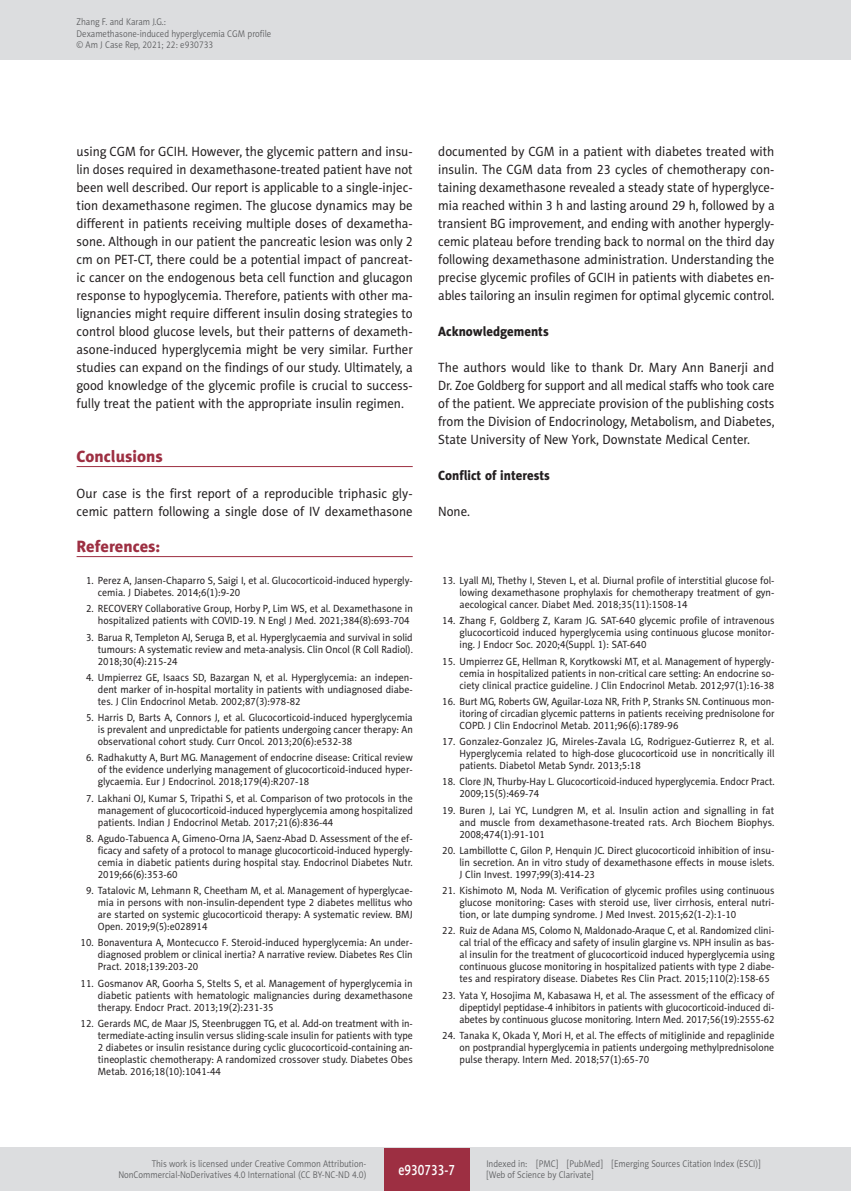
<style>
.page{position:relative;width:851px;height:1191px;background:#fff}
.page>*{position:absolute;margin:0;border:0;box-sizing:border-box;transform-origin:0 0}
.AJCR_Headline_1{font:16.5px "Naomi Sans EFN Heavy";color:#9d2f42}
.AJCR_Referencje_Tytu{font:16.5px "Naomi Sans EFN Heavy";color:#9d2f42}
.t1{font:15px "Naomi Sans EFN Medium";color:#fff;scale:.8 1}
.AJCR_Body{font:13.5px/18px "Naomi Sans EFN";color:#231f20;text-align:justify;scale:.95 1}
.AJCR_Body-2{font:13.5px/18px "Naomi Sans EFN";color:#231f20;scale:.96 1}
.AJCR_Headline_2{font:13.5px "Naomi Sans EFN Heavy";color:#231f20;scale:.95 1}
.AJCR_Referencje_punk{font:10.5px/12px "Naomi Sans EFN";color:#231f20;text-align:justify;scale:.95 1}
.AJCR_Referencje_punk-2{font:10.5px/12px "Naomi Sans EFN";color:#231f20;text-align:justify;scale:.94 1}
.AJCR_Referencje_punk-3{font:10.5px/12px "Naomi Sans EFN";color:#231f20;text-align:justify;scale:.96 1}
.t2{font:9.75px/11.2px "Naomi Sans EFN Light";color:#57585a;scale:.9 1}
</style>
<div class="page">
<hr style="left:77px;top:466px;width:335px;height:1px;background:#9d2f42">
<hr style="left:77px;top:556px;width:335px;height:1px;background:#9d2f42">
<div style="left:0;top:0;width:850px;height:60px;background:#dcdddf"></div>
<div style="left:0;top:1148px;width:850px;height:43px;background:#dcdddf"></div>
<div style="left:384px;top:1147px;width:85px;height:43px;background:#9d2f42"></div>
<p class="t2" style="left:77px;top:16px;width:218px">Zhang F. and Karam J.G.:<br>Dexamethasone-induced hyperglycemia CGM profile © Am J Case Rep, 2021; 22: e930733</p>
<p class="AJCR_Body" style="left:77px;top:142px;width:355px">using CGM for GCIH. However, the glycemic pattern and insu&shy;lin doses required in dexamethasone-treated patient have not been well described. Our report is applicable to a single-injec&shy;tion dexamethasone regimen. The glucose dynamics may be different in patients receiving multiple doses of dexametha&shy;sone. Although in our patient the pancreatic lesion was only 2 cm on PET-CT, there could be a potential impact of pancreat&shy;ic cancer on the endogenous beta cell function and glucagon response to hypoglycemia. Therefore, patients with other ma&shy;lignancies might require different insulin dosing strategies to control blood glucose levels, but their patterns of dexameth&shy;asone-induced hyperglycemia might be very similar. Further studies can expand on the findings of our study. Ultimately, a good knowledge of the glycemic profile is crucial to success&shy;fully treat the patient with the appropriate insulin regimen.</p>
<p class="AJCR_Headline_1" style="left:77px;top:446px;width:88px">Conclusions</p>
<p class="AJCR_Body-2" style="left:77px;top:484px;width:351px">Our case is the first report of a reproducible triphasic gly&shy;cemic pattern following a single dose of IV dexamethasone</p>
<p class="AJCR_Referencje_Tytu" style="left:77px;top:536px;width:85px">References:</p>
<p class="AJCR_Referencje_punk" style="left:98px;top:574px;width:333px;text-indent:-12px">1. Perez A, Jansen-Chaparro S, Saigi I, et al. Glucocorticoid-induced hypergly&shy;cemia. J Diabetes. 2014;6(1):9-20</p>
<p class="AJCR_Referencje_punk" style="left:98px;top:603px;width:333px;text-indent:-12px">2. RECOVERY Collaborative Group, Horby P, Lim WS, et al. Dexamethasone in hospitalized patients with COVID-19. N Engl J Med. 2021;384(8):693-704</p>
<p class="AJCR_Referencje_punk-2" style="left:98px;top:631px;width:336px;text-indent:-12px">3. Barua R, Templeton AJ, Seruga B, et al. Hyperglycaemia and survival in solid tumours: A systematic review and meta-analysis. Clin Oncol (R Coll Radiol).<br>2018;30(4):215-24</p>
<p class="AJCR_Referencje_punk" style="left:98px;top:671px;width:333px;text-indent:-12px">4. Umpierrez GE, Isaacs SD, Bazargan N, et al. Hyperglycemia: an indepen&shy;dent marker of in-hospital mortality in patients with undiagnosed diabe&shy;tes. J Clin Endocrinol Metab. 2002;87(3):978-82</p>
<p class="AJCR_Referencje_punk" style="left:98px;top:711px;width:333px;text-indent:-12px">5. Harris D, Barts A, Connors J, et al. Glucocorticoid-induced hyperglycemia is prevalent and unpredictable for patients undergoing cancer therapy: An observational cohort study. Curr Oncol. 2013;20(6):e532-38</p>
<p class="AJCR_Referencje_punk" style="left:98px;top:752px;width:333px;text-indent:-12px">6. Radhakutty A, Burt MG. Management of endocrine disease: Critical review of the evidence underlying management of glucocorticoid-induced hyper&shy;glycaemia. Eur J Endocrinol. 2018;179(4):R207-18</p>
<p class="AJCR_Referencje_punk" style="left:98px;top:792px;width:333px;text-indent:-12px">7. Lakhani OJ, Kumar S, Tripathi S, et al. Comparison of two protocols in the management of glucocorticoid-induced hyperglycemia among hospitalized patients. Indian J Endocrinol Metab. 2017;21(6):836-44</p>
<p class="AJCR_Referencje_punk" style="left:98px;top:832px;width:333px;text-indent:-12px">8. Agudo-Tabuenca A, Gimeno-Orna JA, Saenz-Abad D. Assessment of the ef&shy;ficacy and safety of a protocol to manage glucocorticoid-induced hypergly&shy;cemia in diabetic patients during hospital stay. Endocrinol Diabetes Nutr.<br>2019;66(6):353-60</p>
<p class="AJCR_Referencje_punk" style="left:98px;top:884px;width:333px;text-indent:-12px">9. Tatalovic M, Lehmann R, Cheetham M, et al. Management of hyperglycae&shy;mia in persons with non-insulin-dependent type 2 diabetes mellitus who are started on systemic glucocorticoid therapy: A systematic review. BMJ Open. 2019;9(5):e028914</p>
<p class="AJCR_Referencje_punk" style="left:98px;top:937px;width:333px;text-indent:-17px">10. Bonaventura A, Montecucco F. Steroid-induced hyperglycemia: An under&shy;diagnosed problem or clinical inertia? A narrative review. Diabetes Res Clin Pract. 2018;139:203-20</p>
<p class="AJCR_Referencje_punk" style="left:98px;top:977px;width:333px;text-indent:-17px">11. Gosmanov AR, Goorha S, Stelts S, et al. Management of hyperglycemia in diabetic patients with hematologic malignancies during dexamethasone therapy. Endocr Pract. 2013;19(2):231-35</p>
<p class="AJCR_Referencje_punk-2" style="left:98px;top:1017px;width:336px;text-indent:-17px">12. Gerards MC, de Maar JS, Steenbruggen TG, et al. Add-on treatment with in&shy;termediate-acting insulin versus sliding-scale insulin for patients with type 2 diabetes or insulin resistance during cyclic glucocorticoid-containing an&shy;tineoplastic chemotherapy: A randomized crossover study. Diabetes Obes Metab. 2016;18(10):1041-44</p>
<p class="AJCR_Body" style="left:438px;top:142px;width:355px">documented by CGM in a patient with diabetes treated with insulin. The CGM data from 23 cycles of chemotherapy con&shy;taining dexamethasone revealed a steady state of hyperglyce&shy;mia reached within 3 h and lasting around 29 h, followed by a transient BG improvement, and ending with another hypergly&shy;cemic plateau before trending back to normal on the third day following dexamethasone administration. Understanding the precise glycemic profiles of GCIH in patients with diabetes en&shy;ables tailoring an insulin regimen for optimal glycemic control.</p>
<p class="AJCR_Headline_2" style="left:438px;top:323px;width:118px">Acknowledgements</p>
<p class="AJCR_Body-2" style="left:438px;top:358px;width:352px;text-align:justify">The authors would like to thank Dr. Mary Ann Banerji and Dr. Zoe Goldberg for support and all medical staffs who took care of the patient. We appreciate provision of the publishing costs from the Division of Endocrinology, Metabolism, and Diabetes, State University of New York, Downstate Medical Center.</p>
<p class="AJCR_Headline_2" style="left:438px;top:467px;width:119px">Conflict of interests</p>
<p class="AJCR_Body" style="left:438px;top:502px;width:35px">None.</p>
<p class="AJCR_Referencje_punk" style="left:459px;top:574px;width:333px;text-indent:-17px">13. Lyall MJ, Thethy I, Steven L, et al. Diurnal profile of interstitial glucose fol&shy;lowing dexamethasone prophylaxis for chemotherapy treatment of gyn&shy;aecological cancer. Diabet Med. 2018;35(11):1508-14</p>
<p class="AJCR_Referencje_punk" style="left:459px;top:615px;width:333px;text-indent:-17px">14. Zhang F, Goldberg Z, Karam JG. SAT-640 glycemic profile of intravenous glucocorticoid induced hyperglycemia using continuous glucose monitor&shy;ing. J Endocr Soc. 2020;4(Suppl. 1): SAT-640</p>
<p class="AJCR_Referencje_punk" style="left:459px;top:655px;width:333px;text-indent:-17px">15. Umpierrez GE, Hellman R, Korytkowski MT, et al. Management of hypergly&shy;cemia in hospitalized patients in non-critical care setting: An endocrine so&shy;ciety clinical practice guideline. J Clin Endocrinol Metab. 2012;97(1):16-38</p>
<p class="AJCR_Referencje_punk-2" style="left:459px;top:695px;width:336px;text-indent:-17px">16. Burt MG, Roberts GW, Aguilar-Loza NR, Frith P, Stranks SN. Continuous mon&shy;itoring of circadian glycemic patterns in patients receiving prednisolone for COPD. J Clin Endocrinol Metab. 2011;96(6):1789-96</p>
<p class="AJCR_Referencje_punk-3" style="left:459px;top:735px;width:329px;text-indent:-17px">17. Gonzalez-Gonzalez JG, Mireles-Zavala LG, Rodriguez-Gutierrez R, et al.<br>Hyperglycemia related to high-dose glucocorticoid use in noncritically ill patients. Diabetol Metab Syndr. 2013;5:18</p>
<p class="AJCR_Referencje_punk-2" style="left:459px;top:776px;width:337px;text-indent:-17px">18. Clore JN, Thurby-Hay L. Glucocorticoid-induced hyperglycemia. Endocr Pract.<br>2009;15(5):469-74</p>
<p class="AJCR_Referencje_punk-3" style="left:459px;top:804px;width:329px;text-indent:-17px">19. Buren J, Lai YC, Lundgren M, et al. Insulin action and signalling in fat and muscle from dexamethasone-treated rats. Arch Biochem Biophys.<br>2008;474(1):91-101</p>
<p class="AJCR_Referencje_punk" style="left:459px;top:844px;width:333px;text-indent:-17px">20. Lambillotte C, Gilon P, Henquin JC. Direct glucocorticoid inhibition of insu&shy;lin secretion. An in vitro study of dexamethasone effects in mouse islets.<br>J Clin Invest. 1997;99(3):414-23</p>
<p class="AJCR_Referencje_punk" style="left:459px;top:884px;width:333px;text-indent:-17px">21. Kishimoto M, Noda M. Verification of glycemic profiles using continuous glucose monitoring: Cases with steroid use, liver cirrhosis, enteral nutri&shy;tion, or late dumping syndrome. J Med Invest. 2015;62(1-2):1-10</p>
<p class="AJCR_Referencje_punk-2" style="left:459px;top:925px;width:336px;text-indent:-17px">22. Ruiz de Adana MS, Colomo N, Maldonado-Araque C, et al. Randomized clini&shy;cal trial of the efficacy and safety of insulin glargine vs. NPH insulin as bas&shy;al insulin for the treatment of glucocorticoid induced hyperglycemia using continuous glucose monitoring in hospitalized patients with type 2 diabe&shy;tes and respiratory disease. Diabetes Res Clin Pract. 2015;110(2):158-65</p>
<p class="AJCR_Referencje_punk" style="left:459px;top:989px;width:333px;text-indent:-17px">23. Yata Y, Hosojima M, Kabasawa H, et al. The assessment of the efficacy of dipeptidyl peptidase-4 inhibitors in patients with glucocorticoid-induced di&shy;abetes by continuous glucose monitoring. Intern Med. 2017;56(19):2555-62</p>
<p class="AJCR_Referencje_punk" style="left:459px;top:1029px;width:333px;text-indent:-17px">24. Tanaka K, Okada Y, Mori H, et al. The effects of mitiglinide and repaglinide on postprandial hyperglycemia in patients undergoing methylprednisolone pulse therapy. Intern Med. 2018;57(1):65-70</p>
<p class="t2" style="left:118px;top:1158px;width:277px;text-align:right">This work is licensed under Creative Common Attribution-<br>NonCommercial-NoDerivatives 4.0 International (CC BY-NC-ND 4.0)</p>
<h2 class="t1" style="left:398px;top:1160px;width:72px">e930733-7</h2>
<p class="t2" style="left:486px;top:1158px;width:306px">Indexed in: [PMC] [PubMed] [Emerging Sources Citation Index (ESCI)] [Web of Science by Clarivate]</p>
</div>
